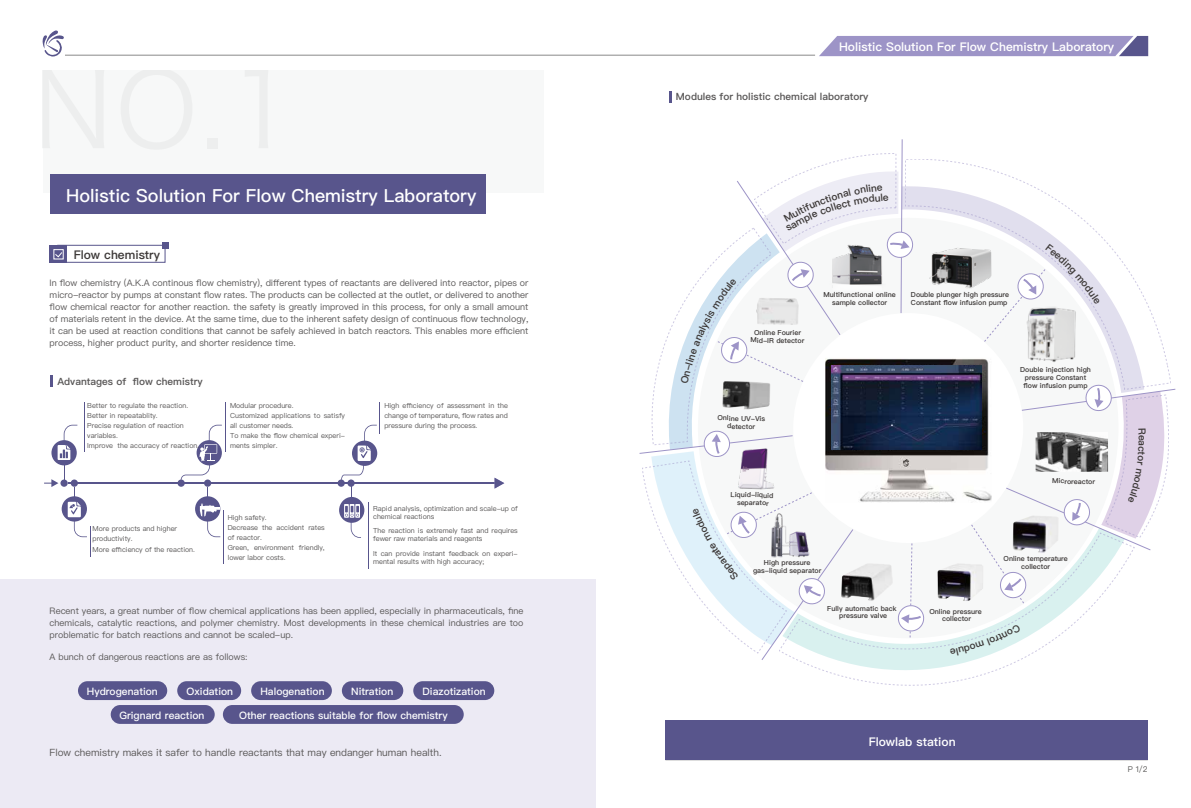
<style>
.page{position:relative;width:1191px;height:808px;background:#fff}
.page>*{position:absolute;margin:0;border:0;box-sizing:border-box;transform-origin:0 0}
.t1{font:500 18px "Ping Fang SC";color:#fff}
.t2{font:600 12px "Ping Fang SC";color:#fff}
.t3{font:600 12px "Ping Fang SC";color:#3e3a39}
.t4{font:500 10.2px "Ping Fang SC";color:#fff}
.t5{font:10px "Ping Fang SC";color:#595757}
.t6{font:600 10px "Ping Fang SC";color:#595757}
.t7{font:600 10px "Ping Fang SC";color:#3e3a39}
.t8{font:9px/12px "Ping Fang SC";color:#595757;text-align:justify}
.t9{font:8px "Ping Fang SC";color:#595857}
.t10{font:7px/10px "Ping Fang SC";color:#595757}
.t11{font:600 7px/8px "Ping Fang SC";color:#3e3a39;text-align:center}
</style>
<div class="page">
<div style="left:0;top:578px;width:595px;height:230px;background:#eceaf4"></div>
<div style="left:43px;top:70px;width:500px;height:123px;background:#f7f8f8"></div>
<hr style="left:74px;top:487px;width:1px;height:33px;background:#58558c">
<hr style="left:64px;top:444px;width:1px;height:36px;background:#58558c">
<hr style="left:207px;top:487px;width:1px;height:33px;background:#58558c">
<hr style="left:68px;top:483px;width:426px;height:1px;background:#58558c">
<div style="left:60px;top:479px;width:8px;height:8px;background:#58558c;border-radius:50%"></div>
<div style="left:71px;top:479px;width:7px;height:8px;background:#58558c;border-radius:50%"></div>
<div style="left:177px;top:479px;width:8px;height:8px;background:#58558c;border-radius:50%"></div>
<div style="left:204px;top:479px;width:7px;height:8px;background:#58558c;border-radius:50%"></div>
<svg style="left:494px;top:478px;width:10px;height:11px"></svg>
<svg style="left:51px;top:440px;width:26px;height:25px"></svg>
<svg style="left:62px;top:496px;width:25px;height:25px"></svg>
<svg style="left:58px;top:425px;width:19px;height:35px"></svg>
<div style="left:195px;top:496px;width:25px;height:25px;background:#58558c;border-radius:50%"></div>
<svg style="left:181px;top:425px;width:41px;height:55px"></svg>
<hr style="left:351px;top:484px;width:1px;height:35px;background:#58558c">
<div style="left:347px;top:479px;width:8px;height:8px;background:#58558c;border-radius:50%"></div>
<div style="left:339px;top:497px;width:25px;height:26px;background:#58558c;border-radius:50%"></div>
<svg style="left:44px;top:479px;width:14px;height:8px"></svg>
<svg style="left:68px;top:502px;width:19px;height:35px"></svg>
<svg style="left:344px;top:504px;width:17px;height:34px"></svg>
<hr style="left:84px;top:402px;width:1px;height:50px;background:#58558c">
<hr style="left:225px;top:402px;width:1px;height:50px;background:#58558c">
<hr style="left:379px;top:402px;width:1px;height:31px;background:#58558c">
<hr style="left:90px;top:526px;width:1px;height:30px;background:#58558c">
<hr style="left:223px;top:511px;width:1px;height:53px;background:#58558c">
<hr style="left:368px;top:502px;width:1px;height:67px;background:#58558c">
<svg style="left:341px;top:425px;width:36px;height:55px"></svg>
<svg style="left:200px;top:503px;width:20px;height:34px"></svg>
<div style="left:337px;top:479px;width:8px;height:8px;background:#58558c;border-radius:50%"></div>
<div style="left:78px;top:681px;width:89px;height:19px;background:#58558c;border-radius:9px"></div>
<div style="left:177px;top:681px;width:64px;height:19px;background:#58558c;border-radius:9px"></div>
<div style="left:251px;top:681px;width:81px;height:19px;background:#58558c;border-radius:9px"></div>
<div style="left:342px;top:681px;width:61px;height:19px;background:#58558c;border-radius:9px"></div>
<div style="left:413px;top:681px;width:81px;height:19px;background:#58558c;border-radius:9px"></div>
<div style="left:111px;top:705px;width:104px;height:19px;background:#58558c;border-radius:9px"></div>
<div style="left:223px;top:705px;width:241px;height:19px;background:#58558c;border-radius:9px"></div>
<div style="left:50px;top:174px;width:436px;height:40px;background:#58558c"></div>
<svg style="left:50px;top:245px;width:17px;height:18px"></svg>
<div style="left:57px;top:245px;width:108px;height:18px;border:1px solid #58558c"></div>
<svg style="left:162px;top:242px;width:6px;height:6px"></svg>
<div style="left:54px;top:249px;width:9px;height:10px;border:1px solid #fff"></div>
<svg style="left:55px;top:252px;width:8px;height:5px"></svg>
<svg style="left:42px;top:30px;width:22px;height:27px"></svg>
<hr style="left:65px;top:55px;width:750px;height:1px;background:#898989">
<svg style="left:819px;top:36px;width:329px;height:20px;background:#9c94c5"></svg>
<svg style="left:50px;top:376px;width:3px;height:11px"></svg>
<svg style="left:669px;top:91px;width:3px;height:12px"></svg>
<div style="left:665px;top:720px;width:482px;height:40px;background:#58558c"></div>
<svg style="left:797px;top:660px;width:223px;height:25px"></svg>
<svg style="left:639px;top:139px;width:536px;height:521px"></svg>
<h1 class="t1" style="left:66px;top:185px;width:412px">Holistic Solution For Flow Chemistry Laboratory</h1>
<h2 class="t3" style="left:74px;top:247px;width:88px">Flow chemistry</h2>
<p class="t8" style="left:50px;top:276px;width:480px">In flow chemistry (A.K.A continous flow chemistry), different types of reactants are delivered into reactor, pipes or micro-reactor by pumps at constant flow rates. The products can be collected at the outlet, or delivered to another flow chemical reactor for another reaction. the safety is greatly improved in this process, for only a small amount of materials retent in the device. At the same time, due to the inherent safety design of continuous flow technology, it can be used at reaction conditions that cannot be safely achieved in batch reactors. This enables more efficient process, higher product purity, and shorter residence time.</p>
<p class="t6" style="left:57px;top:375px;width:147px">Advantages of flow chemistry</p>
<p class="t10" style="left:87px;top:401px;width:113px">Better to regulate the reaction.<br>Better in repeatablity.<br>Precise regulation of reaction variables.<br>Improve the accuracy of reaction.</p>
<p class="t10" style="left:230px;top:401px;width:117px">Modular procedure.<br>Customized applications to satisfy all customer needs.<br>To make the flow chemical experi&shy;ments simpler.</p>
<p class="t10" style="left:93px;top:524px;width:104px">More products and higher productivity.<br>More efficiency of the reaction.</p>
<p class="t10" style="left:228px;top:512px;width:99px">High safety.<br>Decrease the accident rates of reactor.<br>Green, environment friendly, lower labor costs.</p>
<p class="t10" style="left:384px;top:401px;width:125px;text-align:justify">High efficiency of assessment in the change of temperature, flow rates and pressure during the process.</p>
<p class="t10" style="left:373px;top:504px;width:146px;line-height:8px">Rapid analysis, optimization and scale-up of chemical reactions</p>
<p class="t10" style="left:373px;top:526px;width:146px;line-height:8px">The reaction is extremely fast and requires fewer raw materials and reagents</p>
<p class="t10" style="left:373px;top:550px;width:146px;line-height:8px">It can provide instant feedback on experi&shy;mental results with high accuracy;</p>
<p class="t8" style="left:50px;top:604px;width:475px">Recent years, a great number of flow chemical applications has been applied, especially in pharmaceuticals, fine chemicals, catalytic reactions, and polymer chemistry. Most developments in these chemical industries are too problematic for batch reactions and cannot be scaled-up.</p>
<p class="t8" style="left:50px;top:650px;width:199px">A bunch of dangerous reactions are as follows:</p>
<p class="t4" style="left:87px;top:685px;width:72px">Hydrogenation</p>
<p class="t4" style="left:187px;top:685px;width:48px">Oxidation</p>
<p class="t4" style="left:260px;top:685px;width:66px">Halogenation</p>
<p class="t4" style="left:351px;top:685px;width:44px">Nitration</p>
<p class="t4" style="left:422px;top:685px;width:65px">Diazotization</p>
<p class="t4" style="left:119px;top:709px;width:87px">Grignard reaction</p>
<p class="t4" style="left:239px;top:709px;width:210px">Other reactions suitable for flow chemistry</p>
<p class="t5" style="left:50px;top:747px;width:393px">Flow chemistry makes it safer to handle reactants that may endanger human health.</p>
<h2 class="t2" style="left:839px;top:39px;width:277px">Holistic Solution For Flow Chemistry Laboratory</h2>
<p class="t6" style="left:676px;top:90px;width:194px">Modules for holistic chemical laboratory</p>
<p class="t11" style="left:751px;top:328px;width:55px;rotate:1deg">Online Fourier<br>Mid-IR detector</p>
<p class="t11" style="left:717px;top:414px;width:49px;rotate:1deg">Online UV-Vis detector</p>
<p class="t11" style="left:730px;top:490px;width:44px;rotate:1deg">Liquid-liquid separator</p>
<p class="t11" style="left:823px;top:291px;width:74px">Multifunctional online sample collector</p>
<p class="t11" style="left:911px;top:291px;width:100px;text-align:left">Double plunger high pressure<br>Constant flow infusion pump</p>
<p class="t11" style="left:1020px;top:366px;width:72px">Double injection high pressure Constant flow infusion pump</p>
<p class="t11" style="left:1052px;top:477px;width:44px;rotate:1deg">Microreactor</p>
<p class="t11" style="left:753px;top:558px;width:70px">High pressure gas-liquid separator</p>
<p class="t11" style="left:1003px;top:554px;width:66px">Online temperature collector</p>
<p class="t11" style="left:827px;top:605px;width:71px;line-height:7px">Fully automatic back pressure valve</p>
<p class="t11" style="left:929px;top:608px;width:54px;line-height:7px">Online pressure collector</p>
<p class="t7" style="left:1148px;top:434px;width:7px;rotate:90deg">e</p>
<h2 class="t2" style="left:868px;top:734px;width:89px">Flowlab station</h2>
<p class="t9" style="left:1128px;top:764px;width:21px">P 1/2</p>
</div>
